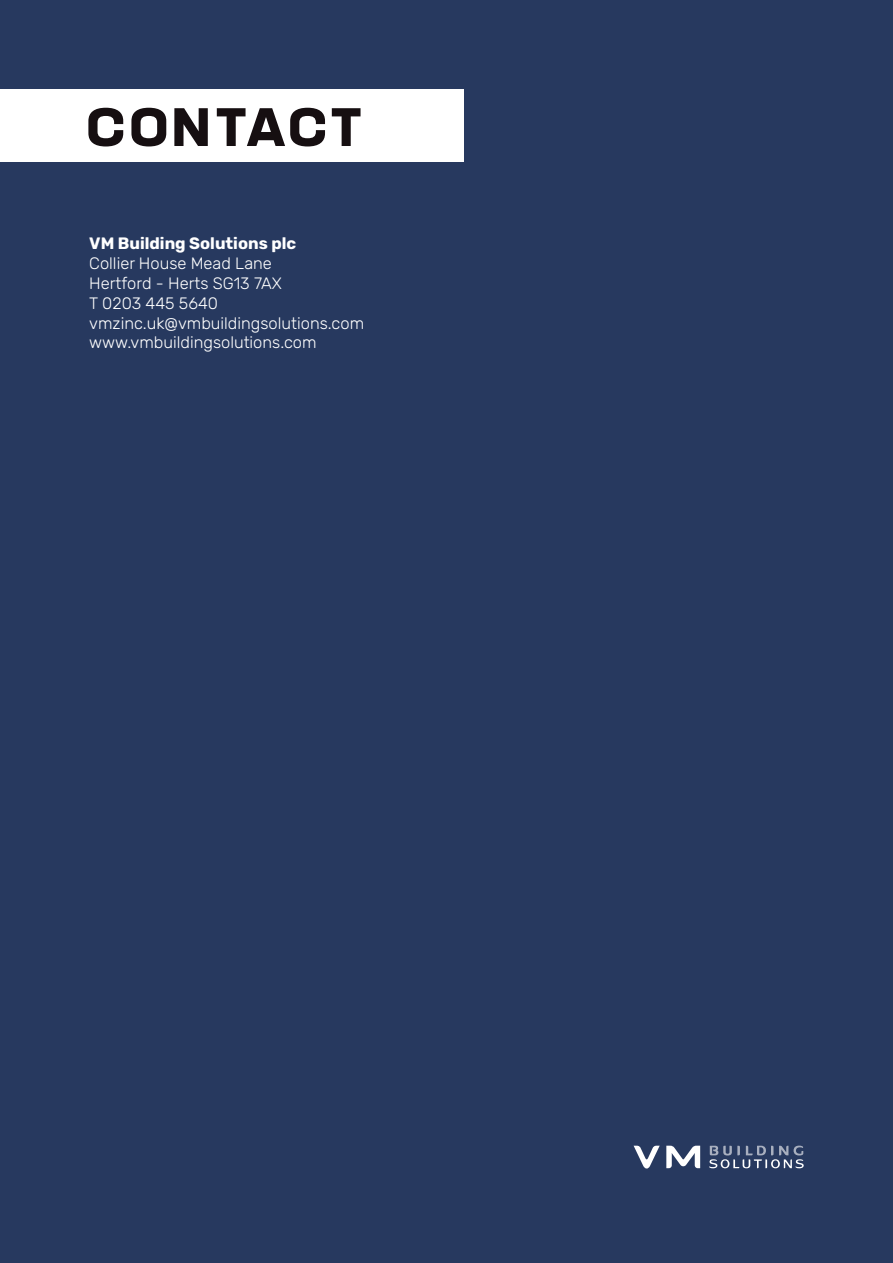
<style>
.page{position:relative;width:893px;height:1263px;background:#27395f}
.page>*{position:absolute;margin:0;border:0;box-sizing:border-box;transform-origin:0 0}
.t1{font:700 54px "Manual";letter-spacing:.035em;color:#160f11}
.t2{font:300 16.5px/19.8px "Rubik";color:#fff}
.t3{font:700 16.5px "Rubik";color:#fff}
</style>
<div class="page">
<svg style="left:709px;top:1145px;width:95px;height:23px"></svg>
<svg style="left:634px;top:1146px;width:66px;height:22px"></svg>
<div style="left:0;top:89px;width:463px;height:73px;background:#fff"></div>
<h1 class="t1" style="left:86px;top:93px;width:279px">CONTACT</h1>
<h1 class="t1" style="left:86px;top:93px;width:347px">THANK YOU</h1>
<p class="t3" style="left:89px;top:234px;width:208px">VM Building Solutions plc</p>
<p class="t2" style="left:89px;top:254px;width:276px">Collier House Mead Lane<br>Hertford - Herts SG13 7AX<br>T 0203 445 5640 vmzinc.uk@vmbuildingsolutions.com www.vmbuildingsolutions.com</p>
</div>
